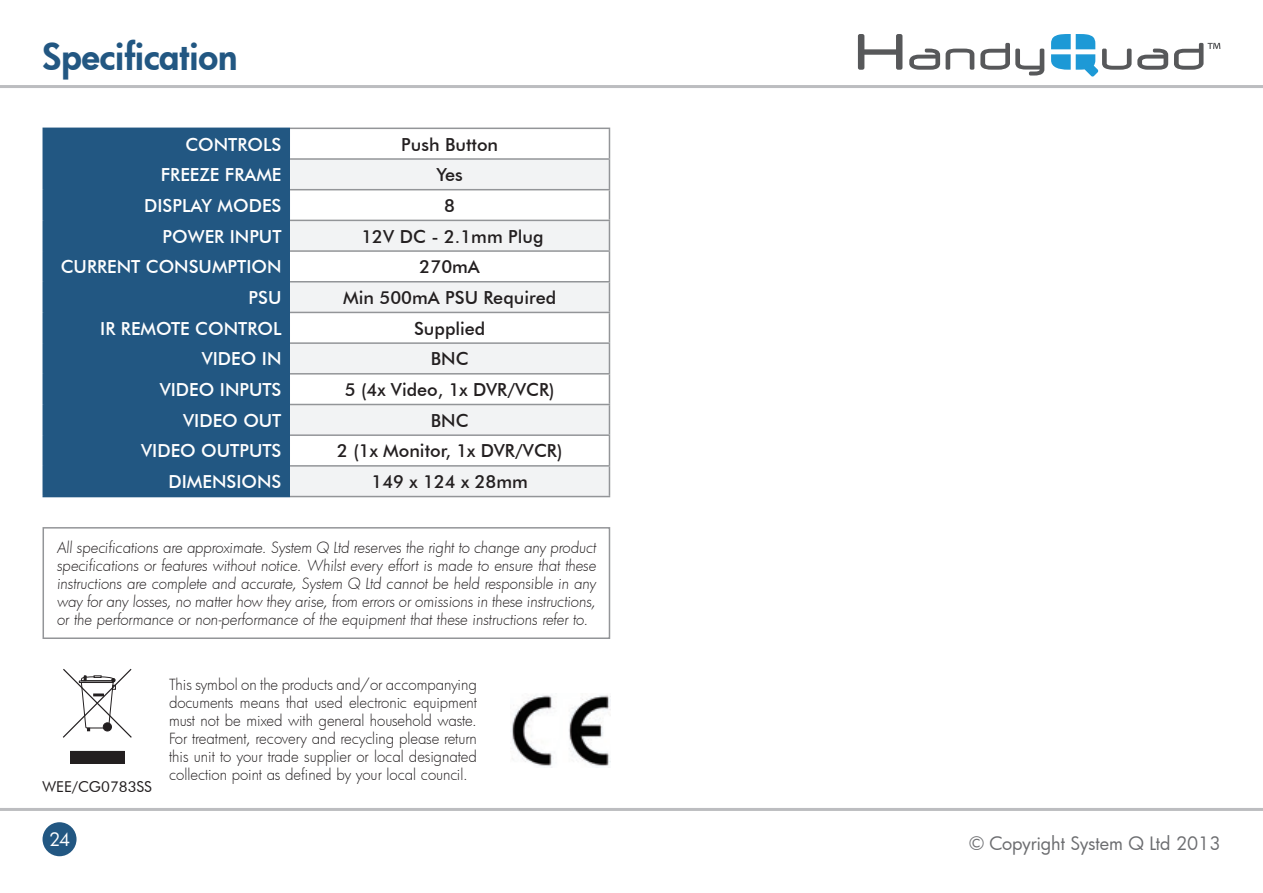
<style>
.page{position:relative;width:1263px;height:893px;background:#fff}
.page>*{position:absolute;margin:0;border:0;box-sizing:border-box;transform-origin:0 0}
.t1{font:800 36px "Futura";color:#225782}
.t2{font:500 18px "Futura BT";color:#fff}
.t3{font:500 18px "Futura BT";color:#231f20}
.t4{font:18px "Futura";letter-spacing:-.005em;color:#6c6d70}
.t5{font:18px "Futura";color:#fff}
.t6{font:300 15px/18px "Futura";color:#231f20;text-align:justify}
.t7{font:15px "Futura BT";color:#231f20}
</style>
<div class="page">
<hr style="left:0;top:85px;width:1263px;height:3px;background:#bcbdc0">
<div style="left:43px;top:822px;width:34px;height:34px;background:#225782;border-radius:50%"></div>
<hr style="left:0;top:808px;width:1263px;height:3px;background:#bcbdc0">
<svg style="left:858px;top:34px;width:44px;height:36px"></svg>
<svg style="left:909px;top:49px;width:65px;height:21px"></svg>
<svg style="left:980px;top:43px;width:64px;height:33px"></svg>
<svg style="left:1137px;top:49px;width:31px;height:21px"></svg>
<svg style="left:1051px;top:34px;width:80px;height:43px"></svg>
<svg style="left:1174px;top:43px;width:46px;height:27px"></svg>
<div style="left:44px;top:129px;width:246px;height:367px;background:#225782"></div>
<div style="left:290px;top:159px;width:319px;height:31px;background:#f2f3f4"></div>
<div style="left:290px;top:220px;width:319px;height:31px;background:#f2f3f4"></div>
<div style="left:290px;top:282px;width:319px;height:30px;background:#f2f3f4"></div>
<svg style="left:290px;top:313px;width:319px;height:152px"></svg>
<div style="left:290px;top:343px;width:319px;height:31px;background:#f2f3f4"></div>
<div style="left:290px;top:404px;width:319px;height:31px;background:#f2f3f4"></div>
<div style="left:290px;top:466px;width:319px;height:31px;background:#f2f3f4"></div>
<hr style="left:290px;top:128px;width:320px;height:1px;background:#939598">
<hr style="left:290px;top:158px;width:320px;height:2px;background:#939598">
<svg style="left:609px;top:129px;width:1px;height:60px"></svg>
<hr style="left:290px;top:189px;width:320px;height:1px;background:#939598">
<hr style="left:609px;top:190px;width:1px;height:30px;background:#939598">
<hr style="left:290px;top:220px;width:320px;height:1px;background:#939598">
<hr style="left:290px;top:250px;width:320px;height:2px;background:#939598">
<svg style="left:609px;top:221px;width:1px;height:60px"></svg>
<hr style="left:290px;top:281px;width:320px;height:1px;background:#939598">
<hr style="left:609px;top:282px;width:1px;height:30px;background:#939598">
<hr style="left:290px;top:312px;width:320px;height:1px;background:#939598">
<hr style="left:290px;top:342px;width:320px;height:2px;background:#939598">
<hr style="left:290px;top:373px;width:320px;height:2px;background:#939598">
<hr style="left:290px;top:404px;width:320px;height:1px;background:#939598">
<hr style="left:290px;top:434px;width:320px;height:2px;background:#939598">
<hr style="left:290px;top:465px;width:320px;height:2px;background:#939598">
<svg style="left:609px;top:313px;width:1px;height:183px"></svg>
<hr style="left:290px;top:496px;width:320px;height:1px;background:#939598">
<hr style="left:43px;top:129px;width:1px;height:30px;background:#225782">
<hr style="left:43px;top:128px;width:247px;height:1px;background:#225782">
<hr style="left:43px;top:159px;width:1px;height:31px;background:#225782">
<hr style="left:43px;top:190px;width:1px;height:30px;background:#225782">
<hr style="left:43px;top:220px;width:1px;height:31px;background:#225782">
<hr style="left:43px;top:251px;width:1px;height:31px;background:#225782">
<hr style="left:43px;top:282px;width:1px;height:30px;background:#225782">
<hr style="left:43px;top:312px;width:1px;height:31px;background:#225782">
<hr style="left:43px;top:343px;width:1px;height:31px;background:#225782">
<hr style="left:43px;top:374px;width:1px;height:30px;background:#225782">
<hr style="left:43px;top:404px;width:1px;height:31px;background:#225782">
<hr style="left:43px;top:435px;width:1px;height:31px;background:#225782">
<hr style="left:43px;top:466px;width:1px;height:30px;background:#225782">
<hr style="left:43px;top:496px;width:247px;height:1px;background:#225782">
<div style="left:43px;top:527px;width:567px;height:112px;border:2px solid #939598"></div>
<svg style="left:70px;top:751px;width:55px;height:13px"></svg>
<svg style="left:63px;top:669px;width:69px;height:69px"></svg>
<img style="left:511px;top:695px;width:99px;height:72px">
<h1 class="t1" style="left:43px;top:32px;width:197px">Specification</h1>
<p class="t2" style="left:185px;top:133px;width:26px">CONTROLS</p>
<p class="t3" style="left:401px;top:133px;width:98px">PUSH BUTTON</p>
<p class="t2" style="left:161px;top:164px;width:20px">FREEZE</p>
<p class="t2" style="left:225px;top:164px;width:22px">FRAME</p>
<p class="t3" style="left:437px;top:164px;width:28px">YES</p>
<p class="t2" style="left:144px;top:195px;width:24px">DISPLAY</p>
<p class="t2" style="left:218px;top:195px;width:29px">MODES</p>
<p class="t3" style="left:444px;top:195px;width:12px">8</p>
<p class="t2" style="left:163px;top:225px;width:24px">POWER</p>
<p class="t2" style="left:230px;top:225px;width:18px">INPUT</p>
<p class="t3" style="left:361px;top:225px;width:184px">12V DC - 2.1MM PLUG</p>
<p class="t2" style="left:61px;top:256px;width:25px">CURRENT</p>
<p class="t2" style="left:146px;top:256px;width:14px">CONSUMPTION</p>
<p class="t3" style="left:420px;top:256px;width:62px">270MA</p>
<p class="t2" style="left:249px;top:287px;width:34px">PSU</p>
<p class="t3" style="left:343px;top:287px;width:214px">MIN 500MA PSU REQUIRED</p>
<p class="t2" style="left:100px;top:317px;width:44px">IR REMOTE</p>
<p class="t2" style="left:195px;top:317px;width:26px">CONTROL</p>
<p class="t3" style="left:414px;top:317px;width:73px">SUPPLIED</p>
<p class="t2" style="left:202px;top:348px;width:23px">VIDEO</p>
<p class="t2" style="left:262px;top:348px;width:17px">IN</p>
<p class="t3" style="left:431px;top:348px;width:39px">BNC</p>
<p class="t2" style="left:160px;top:379px;width:23px">VIDEO</p>
<p class="t2" style="left:220px;top:379px;width:17px">INPUTS</p>
<p class="t3" style="left:345px;top:379px;width:212px">5 (4X VIDEO, 1X DVR/VCR)</p>
<p class="t2" style="left:183px;top:409px;width:23px">VIDEO</p>
<p class="t2" style="left:243px;top:409px;width:28px">OUT</p>
<p class="t3" style="left:431px;top:409px;width:39px">BNC</p>
<p class="t2" style="left:141px;top:440px;width:23px">VIDEO</p>
<p class="t2" style="left:201px;top:440px;width:27px">OUTPUTS</p>
<p class="t3" style="left:337px;top:440px;width:227px">2 (1X MONITOR, 1X DVR/VCR)</p>
<p class="t2" style="left:169px;top:471px;width:26px">DIMENSIONS</p>
<p class="t3" style="left:371px;top:471px;width:158px">149 X 124 X 28MM</p>
<p class="t6" style="left:57px;top:538px;width:542px">All specifications are approximate. System Q Ltd reserves the right to change any product specifications or features without notice. Whilst every effort is made to ensure that these instructions are complete and accurate, System Q Ltd cannot be held responsible in any way for any losses, no matter how they arise, from errors or omissions in these instructions, or the performance or non-performance of the equipment that these instructions refer to.</p>
<p class="t7" style="left:43px;top:778px;width:111px">WEE/CG0783SS</p>
<p class="t5" style="left:49px;top:827px;width:23px">24</p>
<p class="t6" style="left:169px;top:676px;width:309px">This symbol on the products and/or accompanying documents means that used electronic equipment must not be mixed with general household waste.<br>For treatment, recovery and recycling please return this unit to your trade supplier or local designated collection point as defined by your local council.</p>
<p class="t4" style="left:969px;top:832px;width:252px">© Copyright System Q Ltd 2013</p>
</div>
